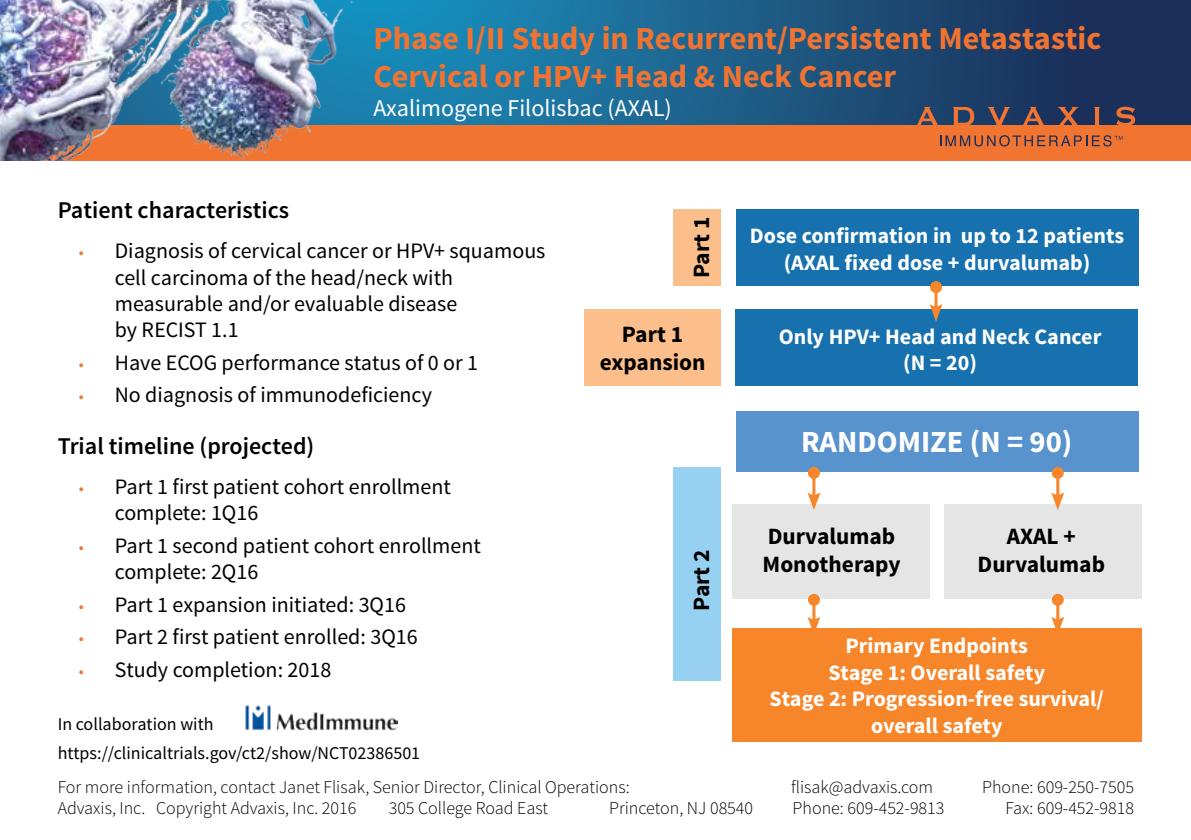
<style>
.page{position:relative;width:1191px;height:840px;background:#fff}
.page>*{position:absolute;margin:0;border:0;box-sizing:border-box;transform-origin:0 0}
.t1{font:700 32px/38.4px "Source Sans Pro";color:#f07331}
.t2{font:700 30.6px "Source Sans Pro";color:#fff}
.t3{font:600 24px "Source Sans Pro";color:#000}
.t4{font:24px "Source Sans Pro";color:#fff}
.t5{font:700 23.4px/28px "Source Sans Pro";color:#000;text-align:center}
.t6{font:22px/26.4px "Source Sans Pro";color:#000}
.t7{font:700 22px/26.4px "Source Sans Pro";color:#fff;text-align:center}
.t8{font:300 18px "Source Sans Pro";color:#000}
.t9{font:18px "Source Sans Pro";color:#000}
.s1{font-weight:300;font-size:18px;color:#f07331}
</style>
<div class="page">
<svg style="left:441px;top:0;width:750px;height:125px;background:#1c5580"></svg>
<div style="left:0;top:125px;width:1191px;height:36px;background:#f17430"></div>
<svg style="left:916px;top:107px;width:22px;height:18px"></svg>
<svg style="left:953px;top:107px;width:21px;height:18px"></svg>
<svg style="left:987px;top:107px;width:23px;height:18px"></svg>
<svg style="left:1022px;top:107px;width:22px;height:18px"></svg>
<svg style="left:1057px;top:107px;width:21px;height:18px"></svg>
<svg style="left:1094px;top:107px;width:6px;height:18px"></svg>
<svg style="left:1116px;top:107px;width:19px;height:18px"></svg>
<svg style="left:940px;top:135px;width:182px;height:11px"></svg>
<img style="left:0;top:0;width:441px;height:161px">
<div style="left:732px;top:504px;width:197px;height:95px;background:#e5e5e5"></div>
<div style="left:674px;top:466px;width:47px;height:214px;background:#96d1f2"></div>
<div style="left:674px;top:209px;width:47px;height:77px;background:#fcbe8b"></div>
<div style="left:584px;top:309px;width:137px;height:77px;background:#fcbe8b"></div>
<div style="left:944px;top:504px;width:197px;height:95px;background:#e5e5e5"></div>
<div style="left:732px;top:628px;width:409px;height:113px;background:#f68629"></div>
<div style="left:736px;top:410px;width:402px;height:61px;background:#5993ce"></div>
<div style="left:736px;top:209px;width:402px;height:77px;background:#1671ae"></div>
<hr style="left:812px;top:472px;width:3px;height:25px;background:#f68629">
<div style="left:808px;top:466px;width:12px;height:12px;background:#f68629;border-radius:50%"></div>
<svg style="left:807px;top:492px;width:13px;height:18px"></svg>
<hr style="left:1056px;top:472px;width:3px;height:25px;background:#f68629">
<div style="left:1051px;top:466px;width:12px;height:12px;background:#f68629;border-radius:50%"></div>
<svg style="left:1051px;top:492px;width:13px;height:18px"></svg>
<hr style="left:812px;top:599px;width:3px;height:22px;background:#f68629">
<div style="left:808px;top:593px;width:12px;height:12px;background:#f68629;border-radius:50%"></div>
<svg style="left:807px;top:616px;width:13px;height:12px"></svg>
<hr style="left:1056px;top:599px;width:3px;height:22px;background:#f68629">
<div style="left:1051px;top:593px;width:12px;height:12px;background:#f68629;border-radius:50%"></div>
<svg style="left:1051px;top:616px;width:13px;height:12px"></svg>
<div style="left:735px;top:309px;width:403px;height:77px;background:#1671ae"></div>
<hr style="left:934px;top:287px;width:3px;height:22px;background:#f68629">
<div style="left:930px;top:281px;width:12px;height:12px;background:#f68629;border-radius:50%"></div>
<svg style="left:929px;top:304px;width:13px;height:18px"></svg>
<img style="left:245px;top:705px;width:153px;height:26px">
<h1 class="t1" style="left:373px;top:20px;width:729px">Phase I/II Study in Recurrent/Persistent Metastastic<br>Cervical or HPV+ Head &amp; Neck Cancer</h1>
<p class="t4" style="left:373px;top:93px;width:300px">Axalimogene Filolisbac (AXAL)</p>
<p class="t3" style="left:58px;top:194px;width:233px">Patient characteristics</p>
<p class="t6" style="left:115px;top:238px;width:432px;text-indent:-36px"><span class="s1">•</span> Diagnosis of cervical cancer or HPV+ squamous cell carcinoma of the head/neck with measurable and/or evaluable disease<br>by RECIST 1.1</p>
<p class="t6" style="left:79px;top:349px;width:401px"><span class="s1">•</span> Have ECOG performance status of 0 or 1</p>
<p class="t6" style="left:79px;top:382px;width:355px"><span class="s1">•</span> No diagnosis of immunodeficiency</p>
<p class="t3" style="left:58px;top:430px;width:258px">Trial timeline (projected)</p>
<p class="t6" style="left:115px;top:473px;width:337px;text-indent:-36px"><span class="s1">•</span> Part 1 first patient cohort enrollment complete: 1Q16</p>
<p class="t6" style="left:115px;top:532px;width:367px;text-indent:-36px"><span class="s1">•</span> Part 1 second patient cohort enrollment complete: 2Q16</p>
<p class="t6" style="left:79px;top:591px;width:329px"><span class="s1">•</span> Part 1 expansion initiated: 3Q16</p>
<p class="t6" style="left:79px;top:623px;width:340px"><span class="s1">•</span> Part 2 first patient enrolled: 3Q16</p>
<p class="t6" style="left:79px;top:656px;width:254px"><span class="s1">•</span> Study completion: 2018</p>
<p class="t5" style="left:688px;top:278px;width:63px;rotate:-90deg">Part 1</p>
<p class="t5" style="left:599px;top:320px;width:107px">Part 1 expansion</p>
<p class="t5" style="left:688px;top:610px;width:63px;rotate:-90deg">Part 2</p>
<p class="t7" style="left:750px;top:223px;width:376px">Dose confirmation in up to 12 patients (AXAL fixed dose + durvalumab)</p>
<p class="t7" style="left:778px;top:324px;width:324px">Only HPV+ Head and Neck Cancer (N = 20)</p>
<h2 class="t2" style="left:801px;top:421px;width:273px">RANDOMIZE (N = 90)</h2>
<p class="t5" style="left:762px;top:522px;width:139px;text-align:left">Durvalumab<br>Monotherapy</p>
<p class="t5" style="left:977px;top:522px;width:129px">AXAL +<br>Durvalumab</p>
<p class="t7" style="left:769px;top:633px;width:336px">Primary Endpoints<br>Stage 1: Overall safety<br>Stage 2: Progression-free survival/</p>
<p class="t9" style="left:58px;top:712px;width:157px">In collaboration with</p>
<p class="t7" style="left:871px;top:712px;width:133px">overall safety</p>
<p class="t9" style="left:58px;top:741px;width:364px">https://clinicaltrials.gov/ct2/show/NCT02386501</p>
<p class="t8" style="left:58px;top:775px;width:573px">For more information, contact Janet Flisak, Senior Director, Clinical Operations:</p>
<p class="t8" style="left:791px;top:775px;width:144px">flisak@advaxis.com</p>
<p class="t8" style="left:982px;top:775px;width:153px">Phone: 609-250-7505</p>
<p class="t8" style="left:58px;top:797px;width:300px">Advaxis, Inc. Copyright Advaxis, Inc. 2016</p>
<p class="t8" style="left:389px;top:797px;width:161px">305 College Road East</p>
<p class="t8" style="left:609px;top:797px;width:145px">Princeton, NJ 08540</p>
<p class="t8" style="left:792px;top:797px;width:153px">Phone: 609-452-9813</p>
<p class="t8" style="left:1005px;top:797px;width:130px">Fax: 609-452-9818</p>
</div>
